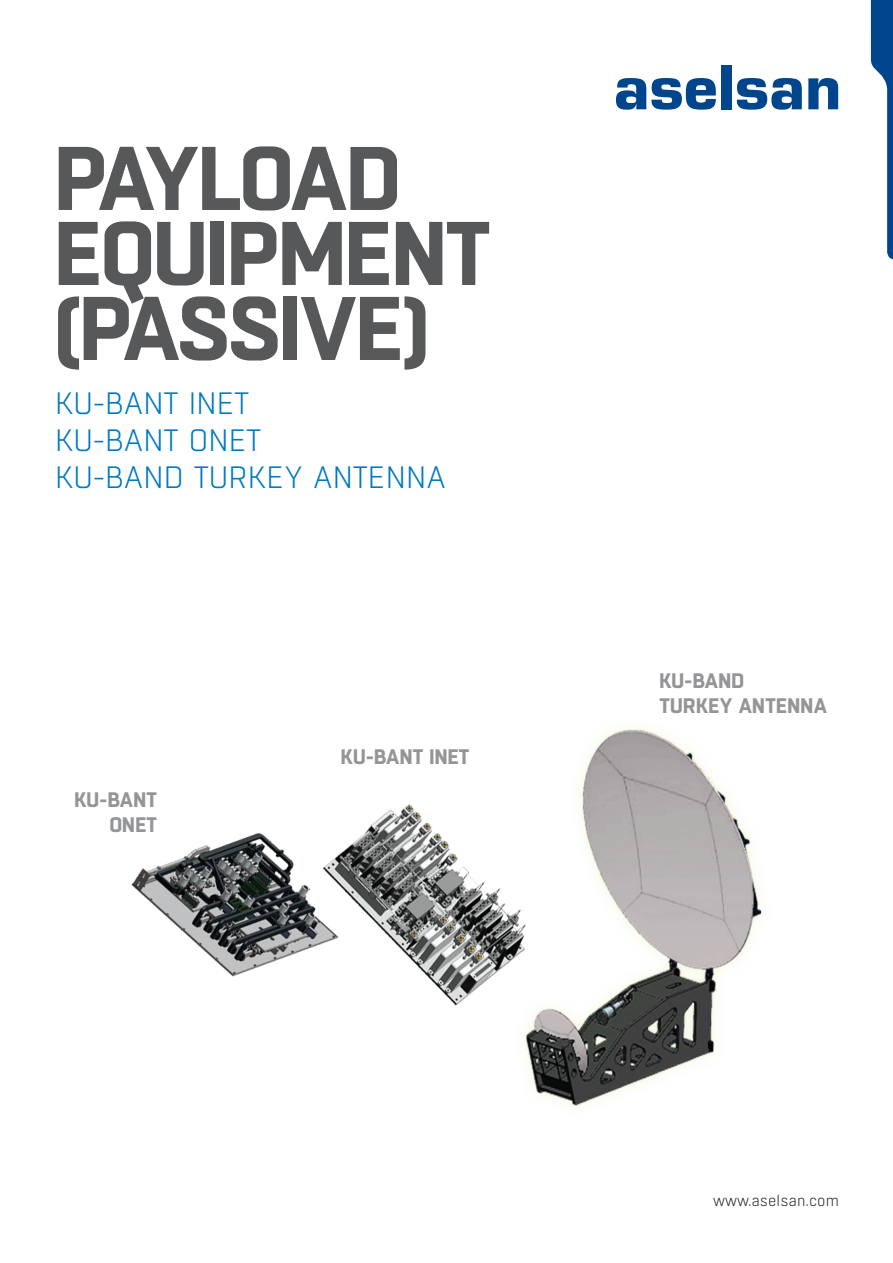
<style>
.page{position:relative;width:893px;height:1263px;background:#fff}
.page>*{position:absolute;margin:0;border:0;box-sizing:border-box;transform-origin:0 0}
.t1{font:700 90px/75px "Boxed";letter-spacing:-.04em;color:#57585a}
.t2{font:300 30.9px "Boxed";letter-spacing:-.015em;color:#007ac2}
.t3{font:700 21px/25.2px "Boxed";letter-spacing:-.015em;color:#939598;text-align:right}
.t4{font:300 15px "Boxed";color:#231f20}
</style>
<div class="page">
<svg style="left:616px;top:78px;width:100px;height:32px"></svg>
<div style="left:721px;top:65px;width:10px;height:44px;background:#01468c"></div>
<svg style="left:737px;top:78px;width:65px;height:32px"></svg>
<svg style="left:808px;top:78px;width:30px;height:31px"></svg>
<svg style="left:871px;top:0;width:22px;height:259px"></svg>
<img style="left:131px;top:727px;width:631px;height:379px">
<p class="t1" style="left:53px;top:144px;width:440px">PAYLOAD<br>EQUIPMENT (PASSIVE)</p>
<p class="t2" style="left:55px;top:384px;width:196px">KU-BANT INET</p>
<p class="t2" style="left:55px;top:421px;width:208px">KU-BANT ONET</p>
<p class="t2" style="left:55px;top:459px;width:393px">KU-BAND TURKEY ANTENNA</p>
<p class="t3" style="left:74px;top:787px;width:85px">KU-BANT<br>ONET</p>
<p class="t3" style="left:341px;top:745px;width:131px">KU-BANT INET</p>
<p class="t3" style="left:659px;top:668px;width:87px">KU-BAND</p>
<p class="t3" style="left:659px;top:694px;width:170px">TURKEY ANTENNA</p>
<p class="t4" style="left:713px;top:1191px;width:127px">www.aselsan.com</p>
</div>
